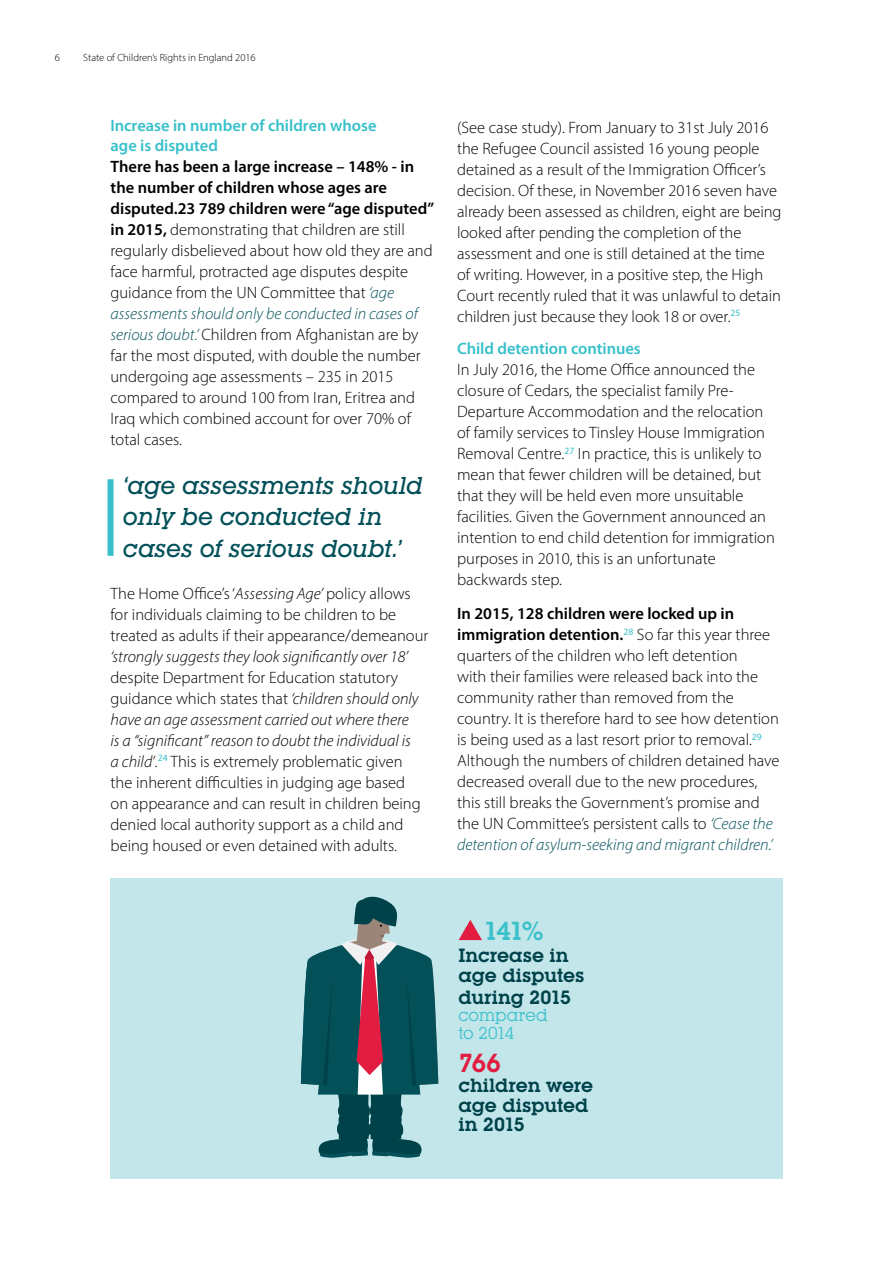
<style>
.page{position:relative;width:893px;height:1263px;background:#fff}
.page>*{position:absolute;margin:0;border:0;box-sizing:border-box;transform-origin:0 0}
.t1{font:600 25.65px "Lubalin Graph IT Cby BT";color:#3bc1ca}
.t2{font:600 25.65px "Lubalin Graph IT Cby BT";color:#e21d41}
.PULL_QUOTE{font:italic 500 24px/31.5px "Lubalin Graph IT Cby BT";letter-spacing:-.01em;color:#035059}
.t3{font:600 18.75px/19.6px "Lubalin Graph IT Cby BT";letter-spacing:-.01em;color:#00424a}
.t4{font:16.8px/17.9px "Lubalin Graph IT Cby BT";letter-spacing:-.005em;color:#3bc1ca}
.BODY{font:300 16.5px/21px "Myriad Pro";color:#000}
.t5{font:600 16.5px/19.5px "Myriad Pro";letter-spacing:-.005em;color:#37c0ca}
.t6{font:300 10.5px "Myriad Pro";color:#000}
.s1{font-weight:600}
.s2{font-style:italic;color:#035059}
.s3{font-style:italic}
</style>
<div class="page">
<div style="left:111px;top:878px;width:671px;height:300px;background:#c2e6ea"></div>
<svg style="left:459px;top:920px;width:23px;height:20px"></svg>
<svg style="left:301px;top:895px;width:137px;height:263px;background:#558088"></svg>
<div style="left:108px;top:479px;width:6px;height:77px;background:#37c0ca"></div>
<p class="t6" style="left:55px;top:51px;width:7px">6</p>
<p class="t6" style="left:83px;top:51px;width:174px">State of Children’s Rights in England 2016</p>
<h3 class="t5" style="left:111px;top:116px;width:267px">Increase in number of children whose age is disputed</h3>
<p class="BODY" style="left:111px;top:156px;width:325px"><span class="s1">There has been a large increase – 148% - in the number of children whose ages are disputed.23 789 children were “age disputed” in 2015,</span> demonstrating that children are still regularly disbelieved about how old they are and face harmful, protracted age disputes despite guidance from the UN Committee that <span class="s2">‘age assessments should only be conducted in cases of serious doubt.’</span> Children from Afghanistan are by far the most disputed, with double the number undergoing age assessments – 235 in 2015 compared to around 100 from Iran, Eritrea and Iraq which combined account for over 70% of total cases.</p>
<p class="PULL_QUOTE" style="left:123px;top:469px;width:302px">‘age assessments should only be conducted in cases of serious doubt.’</p>
<p class="BODY" style="left:111px;top:583px;width:319px">The Home Office’s ‘<span class="s3">Assessing Age’</span> policy allows for individuals claiming to be children to be treated as adults if their appearance/demeanour <span class="s3">‘strongly suggests they look significantly over 18’ </span>despite Department for Education statutory guidance which states that <span class="s3">‘children should only have an age assessment carried out where there<br>is a “significant” reason to doubt the individual is<br>a child’</span>.<sup>24</sup> This is extremely problematic given the inherent difficulties in judging age based<br>on appearance and can result in children being denied local authority support as a child and being housed or even detained with adults.</p>
<p class="BODY" style="left:457px;top:116px;width:326px">(See case study). From January to 31st July 2016 the Refugee Council assisted 16 young people detained as a result of the Immigration Officer’s decision. Of these, in November 2016 seven have already been assessed as children, eight are being looked after pending the completion of the assessment and one is still detained at the time of writing. However, in a positive step, the High Court recently ruled that it was unlawful to detain children just because they look 18 or over.<sup>25</sup></p>
<h3 class="t5" style="left:457px;top:338px;width:185px">Child detention continues</h3>
<p class="BODY" style="left:457px;top:359px;width:319px">In July 2016, the Home Office announced the closure of Cedars, the specialist family Pre-Departure Accommodation and the relocation of family services to Tinsley House Immigration Removal Centre.<sup>27</sup> In practice, this is unlikely to mean that fewer children will be detained, but that they will be held even more unsuitable facilities. Given the Government announced an intention to end child detention for immigration purposes in 2010, this is an unfortunate backwards step.</p>
<p class="BODY" style="left:457px;top:603px;width:324px"><span class="s1">In 2015, 128 children were locked up in immigration detention.</span><sup>28</sup> So far this year three quarters of the children who left detention<br>with their families were released back into the community rather than removed from the country. It is therefore hard to see how detention is being used as a last resort prior to removal.<sup>29<br></sup>Although the numbers of children detained have decreased overall due to the new procedures, this still breaks the Government’s promise and the UN Committee’s persistent calls to <span class="s2">‘Cease the detention of asylum-seeking and migrant children.’</span></p>
<h1 class="t1" style="left:483px;top:915px;width:62px">141%</h1>
<p class="t3" style="left:458px;top:945px;width:128px">Increase in age disputes</p>
<p class="t3" style="left:458px;top:987px;width:114px">during 2015</p>
<p class="t4" style="left:458px;top:1006px;width:91px">compared to 2014</p>
<h1 class="t2" style="left:458px;top:1048px;width:44px">766</h1>
<p class="t3" style="left:458px;top:1075px;width:136px">children were age disputed in 2015</p>
</div>
